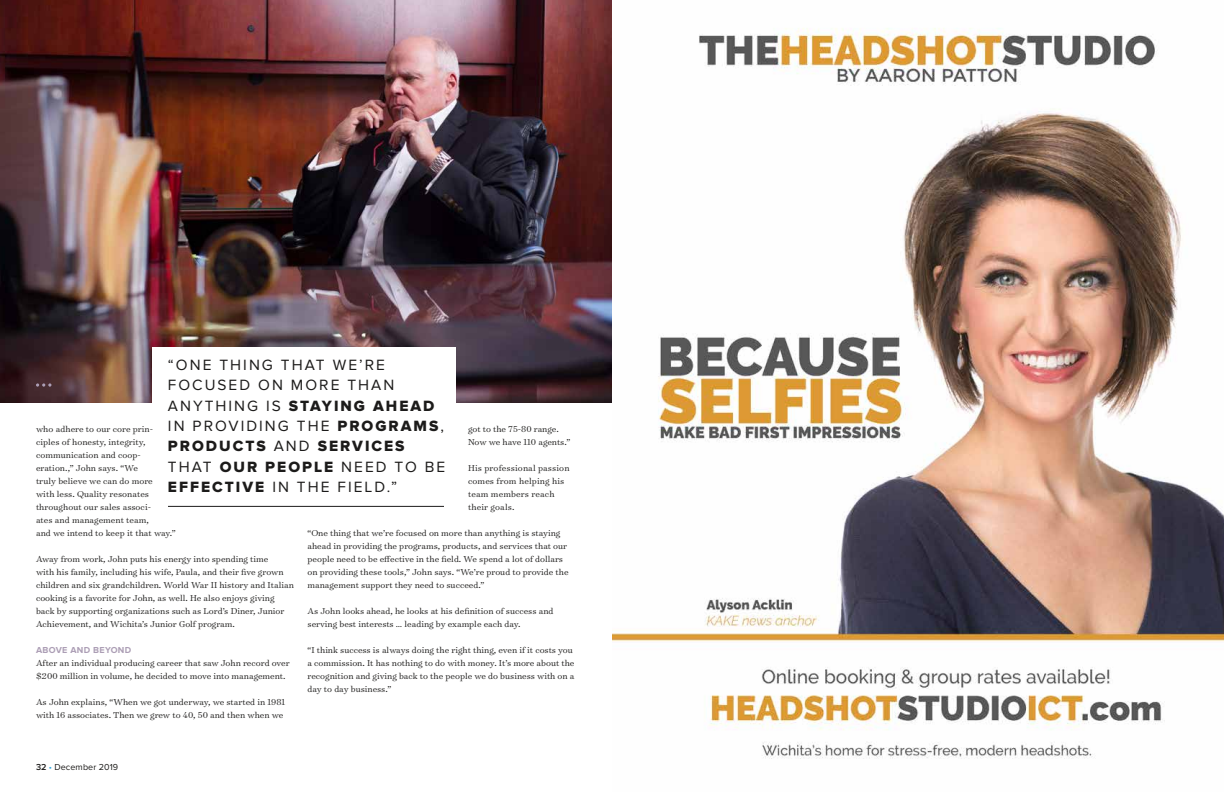
<style>
.page{position:relative;width:1224px;height:792px;background:#fff}
.page>*{position:absolute;margin:0;border:0;box-sizing:border-box;transform-origin:0 0}
.t1{font:15.4px/20.3px "Proxima Nova";letter-spacing:.13em;color:#1c1b1a}
.t2{font:15.4px "Proxima Nova Extrabld";letter-spacing:.13em;color:#1c1b1a}
.t3{font:300 9.8px/13px "Surveyor Text";color:#1c1b1a}
.t4{font:9px "Proxima Nova";letter-spacing:.015em;color:#1c1b1a}
.t5{font:700 9px "Proxima Nova";letter-spacing:.035em;color:#ac9eb5}
.s1{font-family:"Proxima Nova"}
.s2{font-family:"Proxima Nova Extrabld"}
.s3{font-weight:600}
.s4{color:#2ea5dc}
</style>
<div class="page">
<img style="left:0;top:0;width:612px;height:403px">
<div style="left:153px;top:347px;width:303px;height:78px;background:#fff"></div>
<img style="left:612px;top:28px;width:612px;height:731px">
<hr style="left:168px;top:506px;width:276px;height:1px;background:#1c1b1a">
<svg style="left:36px;top:383px;width:15px;height:4px"></svg>
<h1 class="t1" style="left:168px;top:355px;width:228px">“ONE THING THAT WE’RE<br>FOCUSED ON MORE THAN</h1>
<h1 class="t2" style="left:168px;top:398px;width:268px"><span class="s1">ANYTHING IS</span> STAYING AHEAD</h1>
<h1 class="t1" style="left:168px;top:416px;width:278px">IN PROVIDING THE <span class="s2">PROGRAMS</span>,</h1>
<h1 class="t2" style="left:168px;top:439px;width:238px">PRODUCTS <span class="s1">AND</span> SERVICES</h1>
<h1 class="t1" style="left:168px;top:457px;width:279px">THAT <span class="s2">OUR PEOPLE</span> NEED TO BE<br><span class="s2">EFFECTIVE</span> IN THE FIELD.”</h1>
<p class="t3" style="left:36px;top:422px;width:141px">who adhere to our core prin&shy;ciples of honesty, integrity, communication and coop&shy;eration.,” John says. “We<br>truly believe we can do more<br>with less. Quality resonates throughout our sales associ-<br>ates and management team,<br>and we intend to keep it that way.”</p>
<p class="t3" style="left:36px;top:552px;width:259px">Away from work, John puts his energy into spending time<br>with his family, including his wife, Paula, and their five grown children and six grandchildren. World War II history and Italian cooking is a favorite for John, as well. He also enjoys giving back by supporting organizations such as Lord’s Diner, Junior Achievement, and Wichita’s Junior Golf program.</p>
<p class="t5" style="left:36px;top:646px;width:97px">ABOVE AND BEYOND</p>
<p class="t3" style="left:36px;top:656px;width:255px">After an individual producing career that saw John record over $200 million in volume, he decided to move into management.</p>
<p class="t3" style="left:36px;top:695px;width:251px">As John explains, “When we got underway, we started in 1981 with 16 associates. Then we grew to 40, 50 and then when we</p>
<p class="t3" style="left:468px;top:422px;width:104px">got to the 75-80 range.<br>Now we have 110 agents.”</p>
<p class="t3" style="left:468px;top:461px;width:103px">His professional passion comes from helping his team members reach their goals.</p>
<p class="t3" style="left:307px;top:526px;width:263px">“One thing that we’re focused on more than anything is staying ahead in providing the programs, products, and services that our people need to be effective in the field. We spend a lot of dollars on providing these tools,” John says. “We’re proud to provide the management support they need to succeed.”</p>
<p class="t3" style="left:307px;top:604px;width:248px">As John looks ahead, he looks at his definition of success and serving best interests … leading by example each day.</p>
<p class="t3" style="left:307px;top:643px;width:269px">“I think success is always doing the right thing, even if it costs you a commission. It has nothing to do with money. It’s more about the recognition and giving back to the people we do business with on a day to day business.”</p>
<p class="t4" style="left:36px;top:762px;width:84px"><span class="s3">32</span> <span class="s4">•</span> December 2019</p>
</div>
